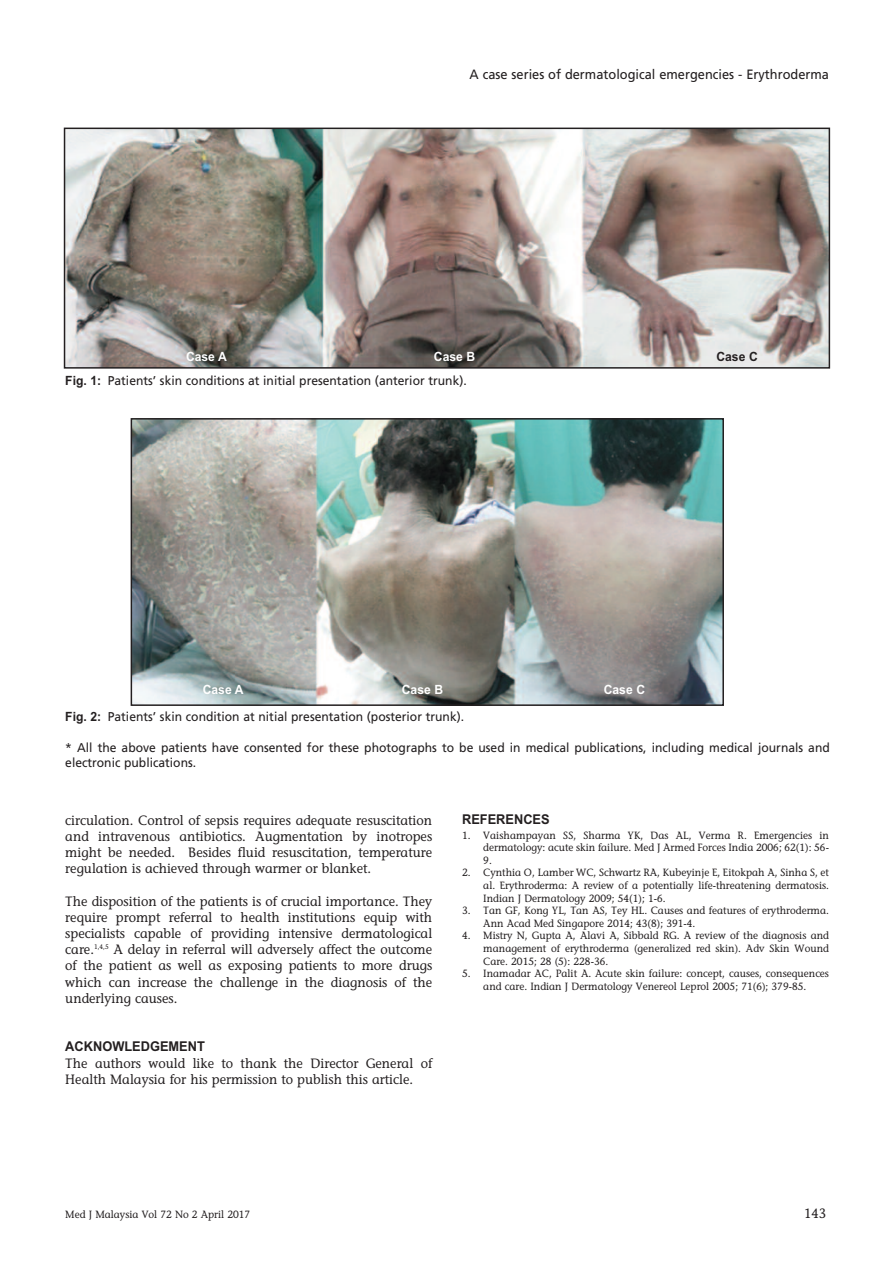
<style>
.page{position:relative;width:893px;height:1263px;background:#fff}
.page>*{position:absolute;margin:0;border:0;box-sizing:border-box;transform-origin:0 0}
.t1{font:500 13.5px/16.2px "Stone Informal Std";color:#231f20;text-align:justify;scale:.95 1}
.t2{font:13.5px "Frutiger LT Std";color:#231f20;scale:.95 1}
.t3{font:700 13.5px "Arial";color:#231f20;scale:.95 1}
.t4{font:12.75px/15.3px "Frutiger LT Std";color:#231f20;scale:.95 1}
.t5{font:700 12.75px "Arial";color:#fff;scale:.95 1}
.t6{font:700 12.75px "Arial";color:#231f20;scale:.95 1}
.t7{font:500 10.5px/12.6px "Stone Informal Std";color:#231f20;text-align:justify;scale:.95 1}
.s1{font-family:"Arial";font-weight:700}
</style>
<div class="page">
<img style="left:67px;top:131px;width:760px;height:235px">
<div style="left:64px;top:128px;width:766px;height:241px;border:2px solid #231f20"></div>
<img style="left:134px;top:421px;width:587px;height:282px">
<div style="left:131px;top:418px;width:593px;height:288px;border:2px solid #231f20"></div>
<p class="t2" style="left:469px;top:68px;width:380px">A case series of dermatological emergencies - Erythroderma</p>
<p class="t5" style="left:186px;top:349px;width:45px">Case A</p>
<p class="t5" style="left:434px;top:349px;width:45px">Case B</p>
<p class="t6" style="left:716px;top:349px;width:45px">Case C</p>
<p class="t4" style="left:65px;top:374px;width:424px"><span class="s1">Fig. 1:</span> Patients’ skin conditions at initial presentation (anterior trunk).</p>
<p class="t5" style="left:203px;top:683px;width:45px">Case A</p>
<p class="t5" style="left:402px;top:683px;width:45px">Case B</p>
<p class="t5" style="left:604px;top:683px;width:45px">Case C</p>
<p class="t4" style="left:65px;top:710px;width:421px"><span class="s1">Fig. 2:</span> Patients’ skin condition at nitial presentation (posterior trunk).</p>
<p class="t4" style="left:65px;top:741px;width:806px">* All the above patients have consented for these photographs to be used in medical publications, including medical journals and electronic publications.</p>
<p class="t1" style="left:65px;top:813px;width:388px">circulation. Control of sepsis requires adequate resuscitation and intravenous antibiotics. Augmentation by inotropes might be needed. Besides fluid resuscitation, temperature regulation is achieved through warmer or blanket.</p>
<p class="t1" style="left:65px;top:894px;width:388px">The disposition of the patients is of crucial importance. They require prompt referral to health institutions equip with specialists capable of providing intensive dermatological care.<sup>1,4,5</sup> A delay in referral will adversely affect the outcome of the patient as well as exposing patients to more drugs which can increase the challenge in the diagnosis of the underlying causes.</p>
<p class="t3" style="left:65px;top:1039px;width:148px">ACKNOWLEDGEMENT</p>
<p class="t1" style="left:65px;top:1056px;width:388px">The authors would like to thank the Director General of<br>Health Malaysia for his permission to publish this article.</p>
<p class="t3" style="left:462px;top:812px;width:94px">REFERENCES</p>
<p class="t7" style="left:483px;top:830px;width:365px;text-indent:-21px">1. Vaishampayan SS, Sharma YK, Das AL, Verma R. Emergencies in dermatology: acute skin failure. Med J Armed Forces India 2006; 62(1): 56- 9.</p>
<p class="t7" style="left:483px;top:867px;width:365px;text-indent:-21px">2. Cynthia O, Lamber WC, Schwartz RA, Kubeyinje E, Eitokpah A, Sinha S, et al. Erythroderma: A review of a potentially life-threatening dermatosis.<br>Indian J Dermatology 2009; 54(1); 1-6.</p>
<p class="t7" style="left:483px;top:905px;width:365px;text-indent:-21px">3. Tan GF, Kong YL, Tan AS, Tey HL. Causes and features of erythroderma.<br>Ann Acad Med Singapore 2014; 43(8); 391-4.</p>
<p class="t7" style="left:483px;top:930px;width:365px;text-indent:-21px">4. Mistry N, Gupta A, Alavi A, Sibbald RG. A review of the diagnosis and management of erythroderma (generalized red skin). Adv Skin Wound Care. 2015; 28 (5): 228-36.</p>
<p class="t7" style="left:462px;top:968px;width:388px;text-align:center">5. Inamadar AC, Palit A. Acute skin failure: concept, causes, consequences and care. Indian J Dermatology Venereol Leprol 2005; 71(6); 379-85.</p>
<p class="t7" style="left:65px;top:1209px;width:196px">Med J Malaysia Vol 72 No 2 April 2017</p>
<p class="t1" style="left:804px;top:1206px;width:25px">143</p>
</div>
